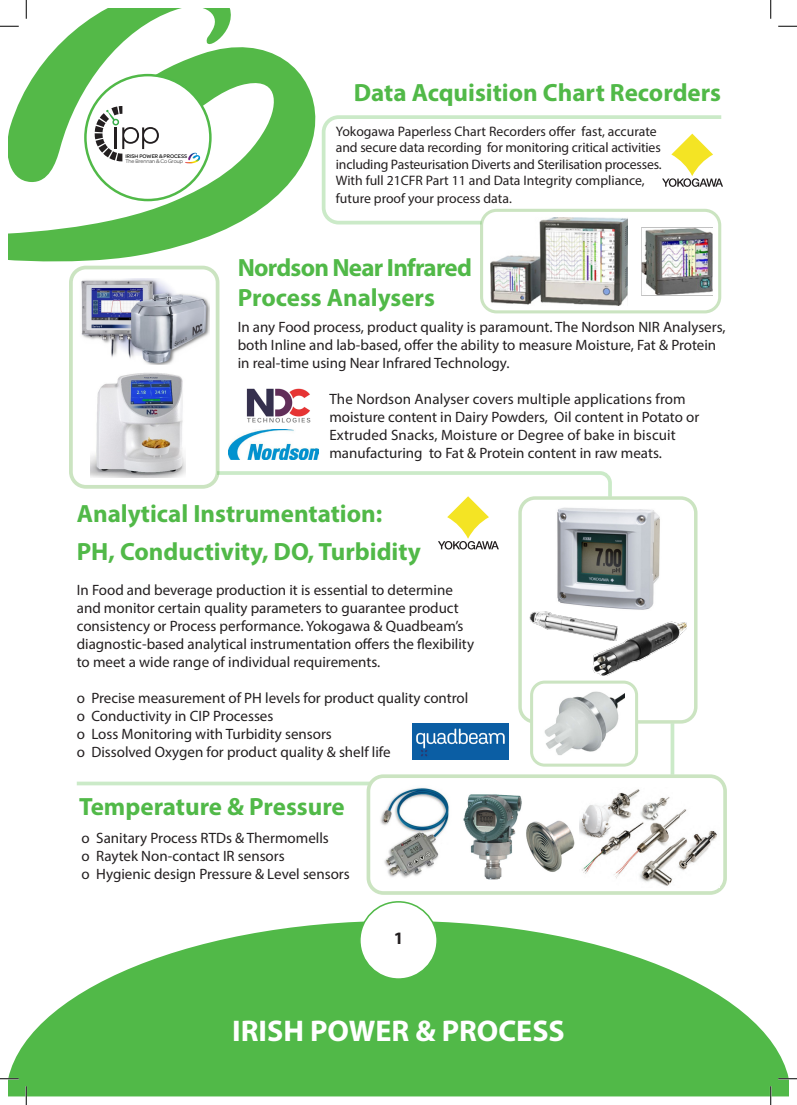
<style>
.page{position:relative;width:797px;height:1105px;background:#fff}
.page>*{position:absolute;margin:0;border:0;box-sizing:border-box;transform-origin:0 0}
.t1{font:700 50px "Myriad Pro";color:#231f20}
.t2{font:700 30px "Myriad Pro";color:#fff}
.t3{font:700 25px "Myriad Pro";color:#51b948}
.t4{font:700 25px "Myriad Pro";letter-spacing:-.03em;color:#51b948}
.t5{font:700 17.5px "Myriad Pro";color:#231f20}
.t6{font:15px/18px "Myriad Pro";color:#231f20}
.t7{font:13.75px/16.5px "Myriad Pro";letter-spacing:-.01em;color:#231f20}
.t8{font:500 5.5px/5.5px "Omnes";color:#000}
.s1{font-weight:300}
</style>
<div class="page">
<svg style="left:9px;top:921px;width:779px;height:175px;fill:#51b948"></svg>
<div style="left:360px;top:902px;width:77px;height:77px;background:#fff;border-radius:50%"></div>
<div style="left:359px;top:901px;width:79px;height:79px;border:2px solid #51b948;border-radius:50%"></div>
<div style="left:480px;top:209px;width:241px;height:104px;border:3px solid #cbe4c1;border-radius:15px"></div>
<div style="left:69px;top:266px;width:150px;height:223px;border:4px solid #cbe4c1;border-radius:15px"></div>
<div style="left:518px;top:496px;width:179px;height:228px;border:3px solid #cbe4c1;border-radius:15px"></div>
<svg style="left:9px;top:9px;width:307px;height:257px"></svg>
<div style="left:85px;top:75px;width:125px;height:125px;background:#fff;border-radius:50%"></div>
<svg style="left:185px;top:153px;width:16px;height:10px"></svg>
<svg style="left:95px;top:106px;width:64px;height:55px"></svg>
<hr style="left:115px;top:127px;width:2px;height:22px;background:#231f20">
<img style="left:490px;top:226px;width:222px;height:79px">
<svg style="left:321px;top:115px;width:401px;height:111px"></svg>
<hr style="left:77px;top:782px;width:294px;height:3px;background:#51b948">
<img style="left:81px;top:278px;width:128px;height:87px">
<img style="left:90px;top:373px;width:96px;height:104px">
<div style="left:366px;top:774px;width:361px;height:121px;border:4px solid #cbe4c1;border-radius:15px"></div>
<svg style="left:670px;top:724px;width:4px;height:50px"></svg>
<svg style="left:662px;top:134px;width:61px;height:53px"></svg>
<svg style="left:216px;top:470px;width:397px;height:79px"></svg>
<img style="left:228px;top:429px;width:91px;height:31px">
<img style="left:551px;top:506px;width:109px;height:104px">
<div style="left:531px;top:682px;width:105px;height:83px;background:#fff;border-radius:13px"></div>
<div style="left:530px;top:681px;width:108px;height:86px;border:3px solid #cbe4c1;border-radius:13px"></div>
<img style="left:544px;top:691px;width:80px;height:64px">
<img style="left:246px;top:388px;width:64px;height:35px">
<img style="left:412px;top:724px;width:96px;height:35px">
<img style="left:463px;top:794px;width:112px;height:86px">
<img style="left:380px;top:787px;width:69px;height:91px">
<img style="left:579px;top:789px;width:138px;height:97px">
<img style="left:592px;top:621px;width:94px;height:55px">
<img style="left:529px;top:611px;width:88px;height:29px">
<svg style="left:0;top:25px;width:19px;height:2px"></svg>
<svg style="left:778px;top:25px;width:19px;height:2px"></svg>
<svg style="left:0;top:1078px;width:19px;height:1px"></svg>
<svg style="left:778px;top:1078px;width:19px;height:1px"></svg>
<svg style="left:25px;top:0;width:2px;height:19px"></svg>
<svg style="left:25px;top:1086px;width:2px;height:19px"></svg>
<svg style="left:770px;top:0;width:1px;height:19px"></svg>
<svg style="left:770px;top:1086px;width:1px;height:19px"></svg>
<p class="t8" style="left:125px;top:153px;width:63px">IRISH POWER &amp; PROCESS<br><span class="s1">The Brennan &amp; Co Group</span></p>
<p class="t3" style="left:354px;top:76px;width:369px">Data Acquisition Chart Recorders</p>
<p class="t7" style="left:336px;top:123px;width:327px">Yokogawa Paperless Chart Recorders offer fast, accurate and secure data recording for monitoring critical activities including Pasteurisation Diverts and Sterilisation processes.<br>With full 21CFR Part 11 and Data Integrity compliance,</p>
<p class="t7" style="left:336px;top:190px;width:177px">future proof your process data.</p>
<p class="t4" style="left:238px;top:251px;width:236px">Nordson Near Infrared</p>
<p class="t3" style="left:238px;top:281px;width:199px">Process Analysers</p>
<p class="t6" style="left:238px;top:318px;width:489px">In any Food process, product quality is paramount. The Nordson NIR Analysers, both Inline and lab-based, offer the ability to measure Moisture, Fat &amp; Protein in real-time using Near Infrared Technology.</p>
<p class="t6" style="left:329px;top:390px;width:371px">The Nordson Analyser covers multiple applications from moisture content in Dairy Powders, Oil content in Potato or<br>Extruded Snacks, Moisture or Degree of bake in biscuit</p>
<p class="t6" style="left:329px;top:444px;width:334px">manufacturing to Fat &amp; Protein content in raw meats.</p>
<p class="t3" style="left:77px;top:498px;width:307px">Analytical Instrumentation:</p>
<p class="t3" style="left:77px;top:535px;width:345px">PH, Conductivity, DO, Turbidity</p>
<p class="t6" style="left:77px;top:581px;width:399px">In Food and beverage production it is essential to determine and monitor certain quality parameters to guarantee product consistency or Process performance. Yokogawa &amp; Quadbeam’s diagnostic-based analytical instrumentation offers the flexibility to meet a wide range of individual requirements.</p>
<p class="t6" style="left:77px;top:689px;width:393px">o Precise measurement of PH levels for product quality control</p>
<p class="t6" style="left:77px;top:707px;width:198px">o Conductivity in CIP Processes</p>
<p class="t6" style="left:77px;top:725px;width:257px">o Loss Monitoring with Turbidity sensors</p>
<p class="t6" style="left:77px;top:743px;width:315px">o Dissolved Oxygen for product quality &amp; shelf life</p>
<p class="t3" style="left:79px;top:791px;width:267px">Temperature &amp; Pressure</p>
<p class="t6" style="left:82px;top:829px;width:249px">o Sanitary Process RTDs &amp; Thermomells</p>
<p class="t6" style="left:82px;top:847px;width:204px">o Raytek Non-contact IR sensors</p>
<p class="t6" style="left:82px;top:865px;width:270px">o Hygienic design Pressure &amp; Level sensors</p>
<p class="t5" style="left:394px;top:926px;width:11px">1</p>
<p class="t1" style="left:384px;top:919px;width:29px">1</p>
<p class="t2" style="left:232px;top:1011px;width:334px">IRISH POWER &amp; PROCESS</p>
</div>
